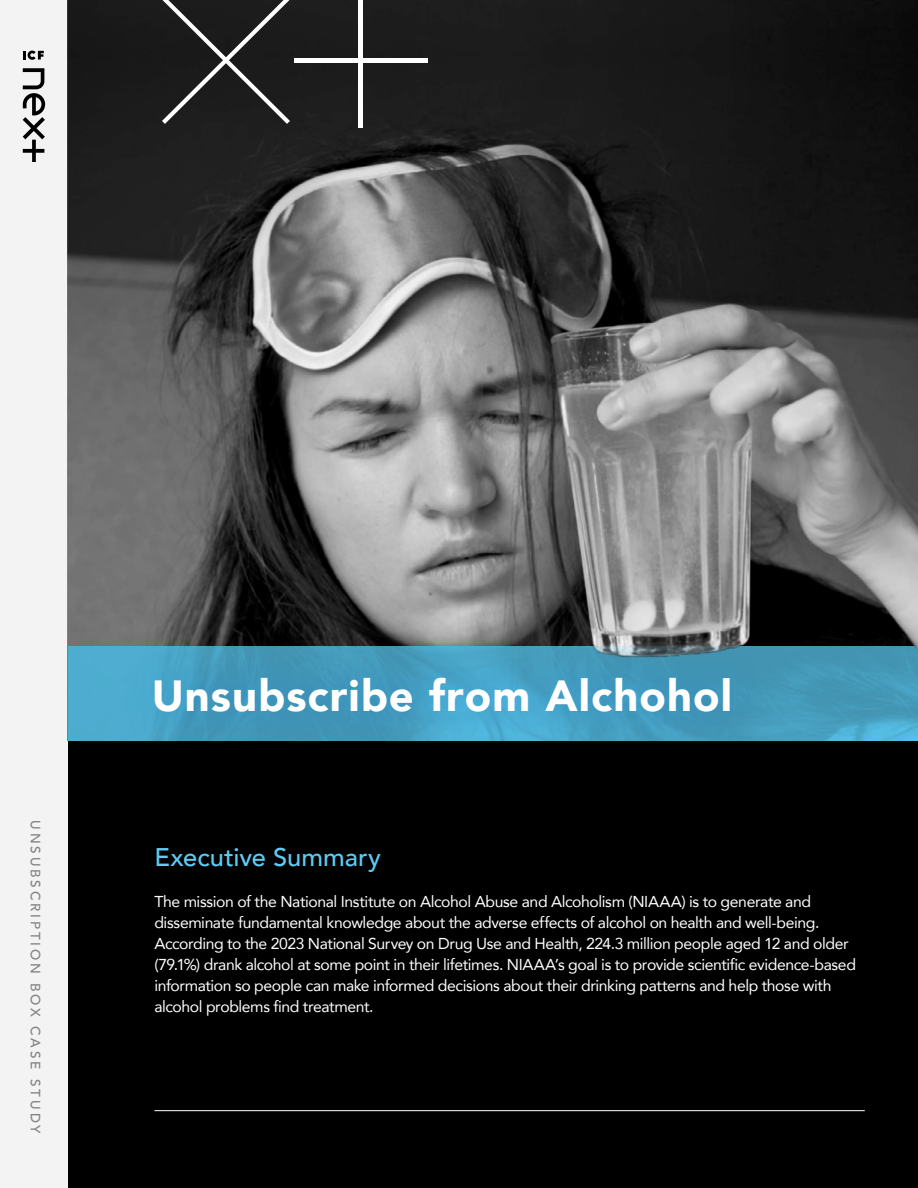
<style>
.page{position:relative;width:918px;height:1188px;background:#fff}
.page>*{position:absolute;margin:0;border:0;box-sizing:border-box;transform-origin:0 0}
.body_paragraph{font:900 43.5px "Avenir";letter-spacing:.025em;color:#fff}
.paragraph_header_1{font:500 25.5px "Avenir";color:#5cccf5}
.t1{font:15.75px/21px "Avenir";letter-spacing:-.025em;color:#fff}
.t2{font:500 13.5px "Avenir";letter-spacing:.21em;color:#808285}
</style>
<div class="page">
<img style="left:68px;top:57px;width:850px;height:589px">
<svg style="left:68px;top:646px;width:850px;height:95px;fill:#479ebe"></svg>
<img style="left:78px;top:153px;width:840px;height:515px">
<img style="left:68px;top:0;width:850px;height:57px">
<div style="left:0;top:0;width:68px;height:1188px;background:#f3f3f3"></div>
<div style="left:68px;top:741px;width:850px;height:447px;background:#000"></div>
<svg style="left:23px;top:51px;width:21px;height:9px"></svg>
<svg style="left:23px;top:68px;width:22px;height:94px"></svg>
<hr style="left:154px;top:1110px;width:711px;height:1px;background:#fff">
<div style="left:118px;top:643px;width:649px;height:106px;background:#0785f2;opacity:.37"></div>
<hr style="left:359px;top:0;width:4px;height:127px;background:#fff">
<hr style="left:294px;top:59px;width:133px;height:4px;background:#fff">
<svg style="left:162px;top:0;width:128px;height:124px"></svg>
<p class="t2" style="left:47px;top:820px;width:315px;rotate:90deg">UNSUBSCRIPTION BOX CASE STUDY</p>
<p class="body_paragraph" style="left:152px;top:659px;width:582px">Unsubscribe from Alchohol</p>
<p class="paragraph_header_1" style="left:154px;top:835px;width:228px">Executive Summary</p>
<p class="t1" style="left:154px;top:891px;width:703px">The mission of the National Institute on Alcohol Abuse and Alcoholism (NIAAA) is to generate and disseminate fundamental knowledge about the adverse effects of alcohol on health and well-being.<br>According to the 2023 National Survey on Drug Use and Health, 224.3 million people aged 12 and older (79.1%) drank alcohol at some point in their lifetimes. NIAAA’s goal is to provide scientific evidence-based information so people can make informed decisions about their drinking patterns and help those with alcohol problems find treatment.</p>
</div>
